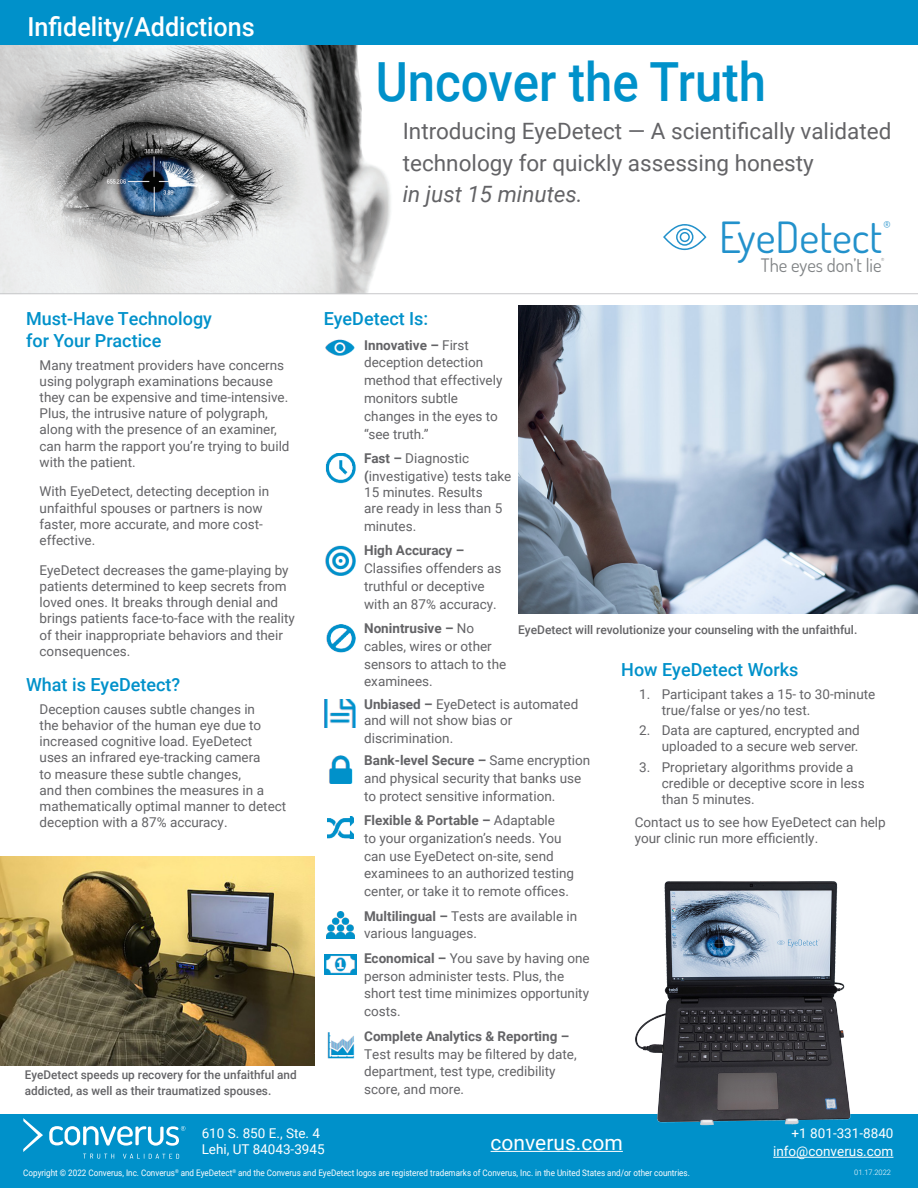
<style>
.page{position:relative;width:918px;height:1188px;background:#fff}
.page>*{position:absolute;margin:0;border:0;box-sizing:border-box;transform-origin:0 0}
.t1{font:500 54px "Roboto";color:#0091ca;scale:.91 1}
.t2{font:43.05px "Dosis";color:#2291cb}
.t3{font:500 26.1px "Roboto";color:#fff;scale:.96 1}
.t4{font:22.5px/31.5px "Roboto";color:#636366}
.t5{font:21px "Roboto";color:#fff}
.t6{font:18.6px "Dosis";color:#808385}
.t7{font:500 18px/21.6px "Roboto";color:#0091ca}
.t8{font:13.5px/16.2px "Roboto";color:#636366}
.t9{font:13.5px/16.2px "Roboto";color:#fff}
.t10{font:500 12px/16.5px "Roboto";color:#636366}
.t11{font:10.05px "Dosis";color:#2291cb}
.t12{font:9px "Roboto";color:#fff;scale:.9 1}
.t13{font:300 7.5px "Roboto";color:#fff}
.t14{font:4.5px "Dosis";color:#808385}
.s1{font-style:italic}
.s2{font-weight:700}
</style>
<div class="page">
<img style="left:0;top:44px;width:395px;height:249px">
<hr style="left:0;top:293px;width:918px;height:1px;background:#c7c8ca">
<svg style="left:663px;top:224px;width:43px;height:26px"></svg>
<div style="left:0;top:0;width:918px;height:44px;background:#0091ca"></div>
<img style="left:518px;top:306px;width:400px;height:308px">
<img style="left:325px;top:954px;width:31px;height:21px">
<img style="left:327px;top:1032px;width:28px;height:27px">
<img style="left:325px;top:339px;width:30px;height:17px">
<img style="left:325px;top:453px;width:31px;height:30px">
<img style="left:325px;top:546px;width:31px;height:30px">
<img style="left:326px;top:624px;width:29px;height:29px">
<img style="left:324px;top:700px;width:32px;height:28px">
<img style="left:328px;top:816px;width:26px;height:23px">
<img style="left:328px;top:756px;width:25px;height:28px">
<img style="left:327px;top:911px;width:27px;height:28px">
<img style="left:0;top:856px;width:315px;height:209px">
<div style="left:0;top:1115px;width:918px;height:73px;background:#0091ca"></div>
<hr style="left:491px;top:1151px;width:132px;height:1px;background:#fff">
<svg style="left:49px;top:1126px;width:136px;height:20px"></svg>
<svg style="left:83px;top:1154px;width:31px;height:5px"></svg>
<svg style="left:123px;top:1154px;width:56px;height:5px"></svg>
<img style="left:23px;top:1118px;width:20px;height:34px">
<hr style="left:773px;top:1157px;width:120px;height:1px;background:#fff">
<img style="left:631px;top:881px;width:225px;height:245px">
<p class="t3" style="left:28px;top:9px;width:238px">Infidelity/Addictions</p>
<p class="t7" style="left:26px;top:307px;width:187px">Must-Have Technology for Your Practice</p>
<p class="t8" style="left:40px;top:356px;width:252px">Many treatment providers have concerns using polygraph examinations because they can be expensive and time-intensive.<br>Plus, the intrusive nature of polygraph, along with the presence of an examiner, can harm the rapport you’re trying to build with the patient.</p>
<p class="t8" style="left:40px;top:483px;width:231px">With EyeDetect, detecting deception in unfaithful spouses or partners is now faster, more accurate, and more cost&shy;effective.</p>
<p class="t8" style="left:40px;top:561px;width:257px">EyeDetect decreases the game-playing by patients determined to keep secrets from loved ones. It breaks through denial and brings patients face-to-face with the reality of their inappropriate behaviors and their consequences.</p>
<p class="t7" style="left:26px;top:673px;width:156px">What is EyeDetect?</p>
<p class="t8" style="left:40px;top:700px;width:248px">Deception causes subtle changes in<br>the behavior of the human eye due to increased cognitive load. EyeDetect<br>uses an infrared eye-tracking camera<br>to measure these subtle changes,<br>and then combines the measures in a mathematically optimal manner to detect deception with a 87% accuracy.</p>
<p class="t10" style="left:25px;top:1066px;width:273px">EyeDetect speeds up recovery for the unfaithful and addicted, as well as their traumatized spouses.</p>
<p class="t1" style="left:376px;top:44px;width:430px">Uncover the Truth</p>
<p class="t4" style="left:403px;top:115px;width:490px">Introducing EyeDetect — A scientifically validated technology for quickly assessing honesty<br><span class="s1">in just 15 minutes.</span></p>
<p class="t2" style="left:719px;top:207px;width:165px">EyeDetect</p>
<p class="t11" style="left:884px;top:217px;width:9px">®</p>
<p class="t6" style="left:761px;top:252px;width:122px">The eyes don’t lie</p>
<p class="t14" style="left:881px;top:257px;width:5px">®</p>
<p class="t7" style="left:324px;top:307px;width:106px">EyeDetect Is:</p>
<p class="t8" style="left:364px;top:335px;width:140px;line-height:17.9px"><span class="s2">Innovative –</span> First deception detection method that effectively monitors subtle changes in the eyes to “see truth.”</p>
<p class="t8" style="left:364px;top:449px;width:149px;line-height:17.9px"><span class="s2">Fast –</span> Diagnostic <span class="s2">(</span>investigative) tests take</p>
<p class="t8" style="left:364px;top:484px;width:140px">15 minutes. Results are ready in less than 5</p>
<p class="t8" style="left:364px;top:518px;width:54px">minutes.</p>
<p class="t8" style="left:364px;top:541px;width:139px;line-height:17.9px"><span class="s2">High Accuracy –<br></span>Classifies offenders as truthful or deceptive with an 87% accuracy.</p>
<p class="t8" style="left:364px;top:619px;width:144px;line-height:17.9px"><span class="s2">Nonintrusive –</span> No cables, wires or other sensors to attach to the examinees.</p>
<p class="t8" style="left:364px;top:696px;width:216px"><span class="s2">Unbiased –</span> EyeDetect is automated and will not show bias or</p>
<p class="t8" style="left:364px;top:730px;width:91px">discrimination.</p>
<p class="t8" style="left:364px;top:751px;width:228px;line-height:17.9px"><span class="s2">Bank-level Secure –</span> Same encryption and physical security that banks use to protect sensitive information.</p>
<p class="t8" style="left:364px;top:811px;width:212px;line-height:17.9px"><span class="s2">Flexible &amp; Portable –</span> Adaptable<br>to your organization’s needs. You can use EyeDetect on-site, send examinees to an authorized testing center, or take it to remote offices.</p>
<p class="t8" style="left:364px;top:906px;width:215px;line-height:17.9px"><span class="s2">Multilingual –</span> Tests are available in various languages.</p>
<p class="t8" style="left:364px;top:949px;width:227px;line-height:17.9px"><span class="s2">Economical –</span> You save by having one person administer tests. Plus, the short test time minimizes opportunity costs.</p>
<p class="t8" style="left:364px;top:1027px;width:214px;line-height:17.9px"><span class="s2">Complete Analytics &amp; Reporting –<br></span>Test results may be filtered by date, department, test type, credibility score, and more.</p>
<p class="t10" style="left:518px;top:621px;width:341px">EyeDetect will revolutionize your counseling with the unfaithful.</p>
<p class="t7" style="left:621px;top:658px;width:179px">How EyeDetect Works</p>
<p class="t8" style="left:662px;top:685px;width:215px;text-indent:-22px">1. Participant takes a 15- to 30-minute true/false or yes/no test.</p>
<p class="t8" style="left:639px;top:722px;width:222px;text-align:right">2. Data are captured, encrypted and uploaded to a secure web server.</p>
<p class="t8" style="left:662px;top:759px;width:205px;text-indent:-22px">3. Proprietary algorithms provide a credible or deceptive score in less than 5 minutes.</p>
<p class="t8" style="left:635px;top:814px;width:253px">Contact us to see how EyeDetect can help your clinic run more efficiently.</p>
<p class="t9" style="left:202px;top:1125px;width:125px">610 S. 850 E., Ste. 4<br>Lehi, UT 84043-3945</p>
<p class="t9" style="left:792px;top:1125px;width:103px">+1 801-331-8840</p>
<p class="t5" style="left:491px;top:1128px;width:134px">converus.com</p>
<p class="t9" style="left:773px;top:1143px;width:122px">info@converus.com</p>
<p class="t12" style="left:23px;top:1167px;width:742px">Copyright © 2022 Converus, Inc. Converus<sup>®</sup> and EyeDetect<sup>®</sup> and the Converus and EyeDetect logos are registered trademarks of Converus, Inc. in the United States and/or other countries.</p>
<p class="t13" style="left:854px;top:1167px;width:38px">01.17.2022</p>
</div>
